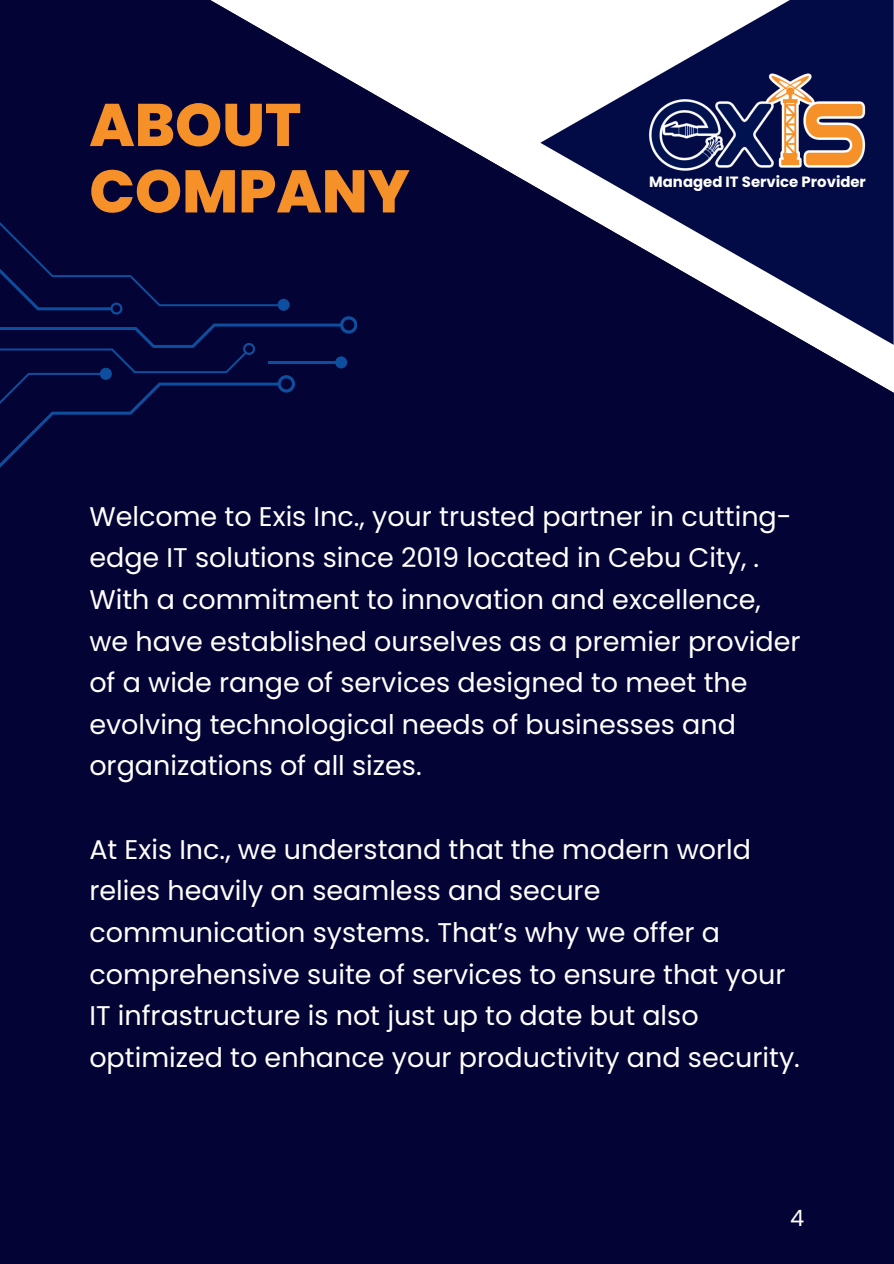
<style>
.page{position:relative;width:894px;height:1264px;background:#fff}
.page>*{position:absolute;margin:0;border:0;box-sizing:border-box;transform-origin:0 0}
.t1{font:800 60px/66.3px "Poppins";color:#f69029}
.t2{font:27px/41.7px "Poppins";color:#fff}
.t3{font:22.5px "Poppins";color:#fff}
.t4{font:700 14.85px "Poppins";color:#fff}
</style>
<div class="page">
<div style="left:0;top:0;width:893px;height:1263px;background:#030336"></div>
<svg style="left:210px;top:0;width:683px;height:392px"></svg>
<svg style="left:540px;top:0;width:353px;height:345px"></svg>
<img style="left:647px;top:66px;width:220px;height:125px">
<svg style="left:341px;top:316px;width:16px;height:17px"></svg>
<div style="left:335px;top:356px;width:12px;height:12px;background:#0d4f9e;border-radius:50%"></div>
<svg style="left:0;top:222px;width:341px;height:245px"></svg>
<h1 class="t1" style="left:89px;top:92px;width:322px">ABOUT<br>COMPANY</h1>
<p class="t4" style="left:649px;top:173px;width:218px">Managed IT Service Provider</p>
<p class="t2" style="left:89px;top:495px;width:712px">Welcome to Exis Inc., your trusted partner in cutting&shy;edge IT solutions since 2019 located in Cebu City, .<br>With a commitment to innovation and excellence, we have established ourselves as a premier provider of a wide range of services designed to meet the evolving technological needs of businesses and organizations of all sizes.</p>
<p class="t2" style="left:89px;top:828px;width:711px">At Exis Inc., we understand that the modern world relies heavily on seamless and secure communication systems. That’s why we offer a comprehensive suite of services to ensure that your IT infrastructure is not just up to date but also optimized to enhance your productivity and security.</p>
<p class="t3" style="left:789px;top:1205px;width:16px">4</p>
</div>
